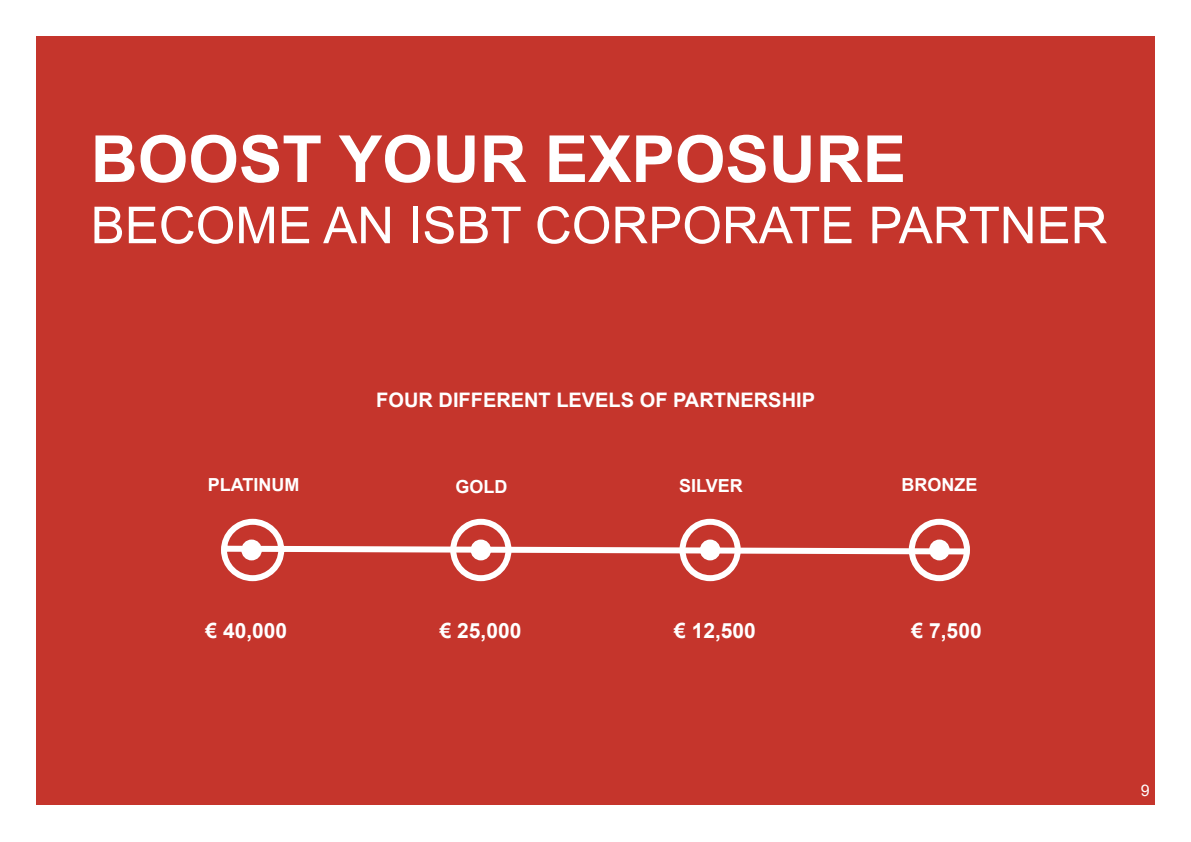
<style>
.page{position:relative;width:1191px;height:842px;background:#fff}
.page>*{position:absolute;margin:0;border:0;box-sizing:border-box;transform-origin:0 0}
.t1{font:700 65px "Arial";color:#fff}
.t2{font:51px "Arial";color:#fff}
.t3{font:700 21px "Arial";color:#fff}
.t4{font:700 20px "Arial";color:#fff}
.t5{font:700 18px "Arial";color:#fff}
.t6{font:16px "Arial";color:#fff}
</style>
<div class="page">
<div style="left:36px;top:36px;width:1119px;height:768px;background:#c5352c"></div>
<svg style="left:221px;top:518px;width:749px;height:64px"></svg>
<div style="left:243px;top:542px;width:17px;height:16px;background:#fff;border-radius:50%"></div>
<div style="left:241px;top:540px;width:21px;height:20px;border:4px solid #fff;border-radius:50%"></div>
<div style="left:679px;top:519px;width:61px;height:62px;border:6px solid #fff;border-radius:50%"></div>
<div style="left:702px;top:542px;width:16px;height:16px;background:#fff;border-radius:50%"></div>
<div style="left:700px;top:540px;width:20px;height:20px;border:4px solid #fff;border-radius:50%"></div>
<div style="left:450px;top:519px;width:61px;height:62px;border:6px solid #fff;border-radius:50%"></div>
<div style="left:472px;top:542px;width:17px;height:16px;background:#fff;border-radius:50%"></div>
<div style="left:470px;top:540px;width:21px;height:20px;border:4px solid #fff;border-radius:50%"></div>
<div style="left:908px;top:519px;width:62px;height:62px;border:6px solid #fff;border-radius:50%"></div>
<div style="left:931px;top:542px;width:16px;height:16px;background:#fff;border-radius:50%"></div>
<div style="left:929px;top:540px;width:20px;height:20px;border:4px solid #fff;border-radius:50%"></div>
<h1 class="t1" style="left:91px;top:113px;width:817px">BOOST YOUR EXPOSURE</h1>
<h2 class="t2" style="left:91px;top:190px;width:1018px">BECOME AN ISBT CORPORATE PARTNER</h2>
<p class="t4" style="left:376px;top:386px;width:440px">FOUR DIFFERENT LEVELS OF PARTNERSHIP</p>
<p class="t5" style="left:208px;top:472px;width:93px">PLATINUM</p>
<p class="t5" style="left:455px;top:474px;width:54px">GOLD</p>
<p class="t5" style="left:679px;top:473px;width:65px">SILVER</p>
<p class="t5" style="left:901px;top:472px;width:77px">BRONZE</p>
<p class="t3" style="left:206px;top:616px;width:83px">€ 40,000</p>
<p class="t3" style="left:440px;top:616px;width:83px">€ 25,000</p>
<p class="t3" style="left:674px;top:616px;width:83px">€ 12,500</p>
<p class="t3" style="left:911px;top:616px;width:72px">€ 7,500</p>
<p class="t6" style="left:1141px;top:779px;width:10px">9</p>
</div>
